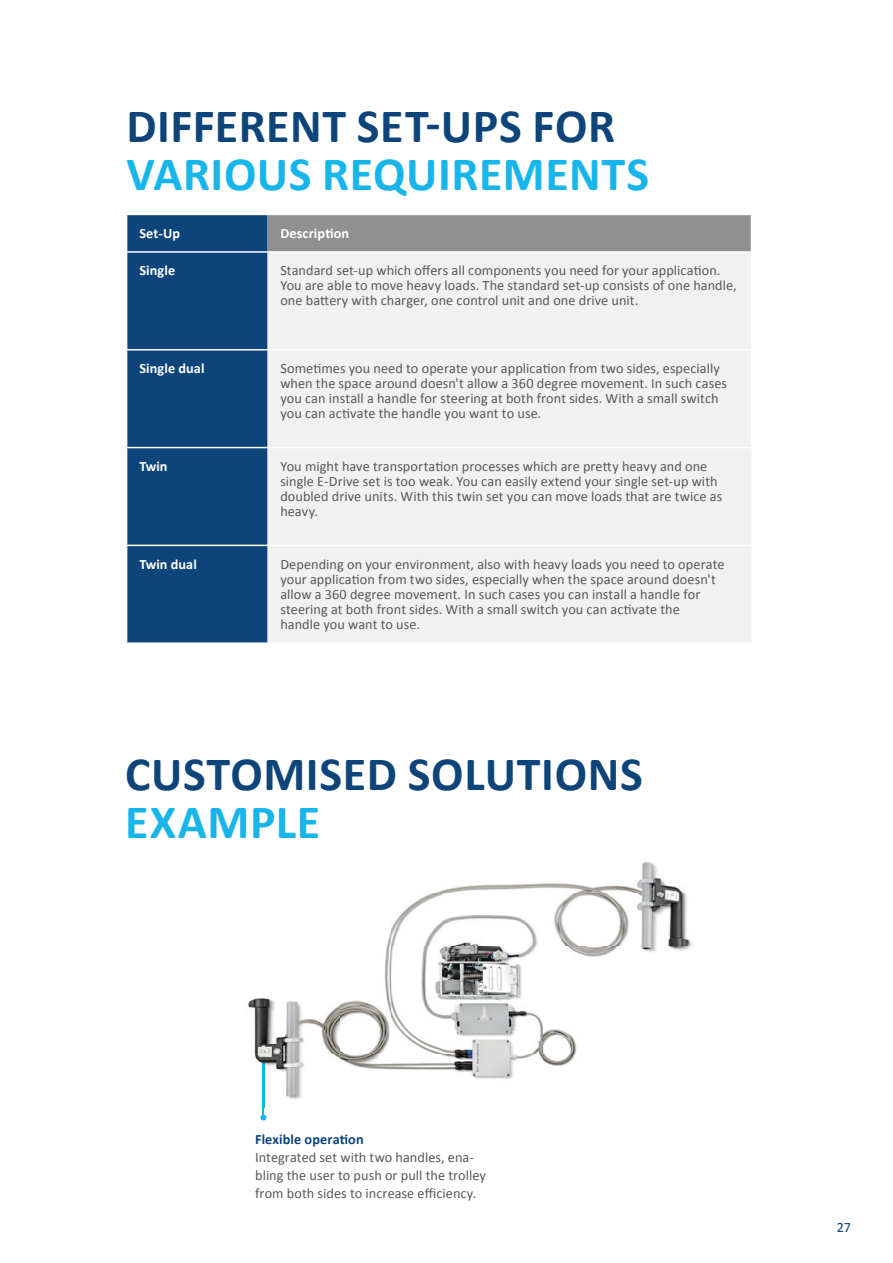
<style>
.page{position:relative;width:893px;height:1263px;background:#fff}
.page>*{position:absolute;margin:0;border:0;box-sizing:border-box;transform-origin:0 0}
.t1{font:700 48px "Calibri";letter-spacing:.015em;color:#0d4479}
.t2{font:700 48px "Calibri";letter-spacing:.01em;color:#18b5ea}
.t3{font:14.25px/15px "Calibri";letter-spacing:.005em;color:#595858}
.t4{font:700 14.25px "Calibri";letter-spacing:.005em;color:#fff}
.t5{font:700 14.25px "Calibri";letter-spacing:.01em;color:#0d4479}
.t6{font:14.25px "Calibri";color:#0d4479}
</style>
<div class="page">
<hr style="left:263px;top:1035px;width:1px;height:82px;background:#18b5ea">
<svg style="left:260px;top:1114px;width:6px;height:6px"></svg>
<img style="left:248px;top:862px;width:444px;height:246px">
<img style="left:263px;top:1035px;width:1px;height:73px">
<div style="left:127px;top:215px;width:141px;height:427px;background:#0d4479"></div>
<div style="left:268px;top:214px;width:483px;height:38px;background:#909090"></div>
<div style="left:268px;top:253px;width:483px;height:389px;background:#f1f1f1"></div>
<hr style="left:126px;top:545px;width:142px;height:1px;background:#fff">
<hr style="left:268px;top:545px;width:483px;height:1px;background:#fff">
<hr style="left:126px;top:349px;width:142px;height:1px;background:#fff">
<hr style="left:268px;top:349px;width:484px;height:1px;background:#fff">
<hr style="left:126px;top:447px;width:142px;height:1px;background:#fff">
<hr style="left:268px;top:447px;width:484px;height:1px;background:#fff">
<hr style="left:268px;top:214px;width:484px;height:1px;background:#fff">
<hr style="left:126px;top:251px;width:142px;height:2px;background:#fff">
<hr style="left:268px;top:251px;width:484px;height:2px;background:#fff">
<h1 class="t1" style="left:126px;top:96px;width:490px">DIFFERENT SET-UPS FOR</h1>
<h1 class="t2" style="left:126px;top:144px;width:524px">VARIOUS REQUIREMENTS</h1>
<p class="t4" style="left:139px;top:224px;width:42px">Set-Up</p>
<p class="t4" style="left:280px;top:224px;width:70px">Description</p>
<p class="t4" style="left:139px;top:262px;width:37px">Single</p>
<p class="t3" style="left:280px;top:263px;width:458px">Standard set-up which offers all components you need for your application.<br>You are able to move heavy loads. The standard set-up consists of one handle, one battery with charger, one control unit and one drive unit.</p>
<p class="t4" style="left:139px;top:359px;width:67px">Single dual</p>
<p class="t3" style="left:280px;top:361px;width:448px">Sometimes you need to operate your application from two sides, especially when the space around doesn't allow a 360 degree movement. In such cases you can install a handle for steering at both front sides. With a small switch you can activate the handle you want to use.</p>
<p class="t4" style="left:139px;top:457px;width:30px">Twin</p>
<p class="t3" style="left:280px;top:459px;width:443px">You might have transportation processes which are pretty heavy and one single E-Drive set is too weak. You can easily extend your single set-up with doubled drive units. With this twin set you can move loads that are twice as heavy.</p>
<p class="t4" style="left:139px;top:555px;width:59px">Twin dual</p>
<p class="t3" style="left:280px;top:557px;width:446px">Depending on your environment, also with heavy loads you need to operate your application from two sides, especially when the space around doesn't allow a 360 degree movement. In such cases you can install a handle for steering at both front sides. With a small switch you can activate the<br>handle you want to use.</p>
<h1 class="t1" style="left:125px;top:744px;width:519px">CUSTOMISED SOLUTIONS</h1>
<h1 class="t2" style="left:125px;top:792px;width:196px">EXAMPLE</h1>
<p class="t5" style="left:255px;top:1130px;width:110px">Flexible operation</p>
<p class="t3" style="left:255px;top:1149px;width:232px;line-height:18px">Integrated set with two handles, ena&shy;bling the user to push or pull the trolley from both sides to increase efficiency.</p>
<p class="t6" style="left:837px;top:1218px;width:16px">27</p>
</div>
